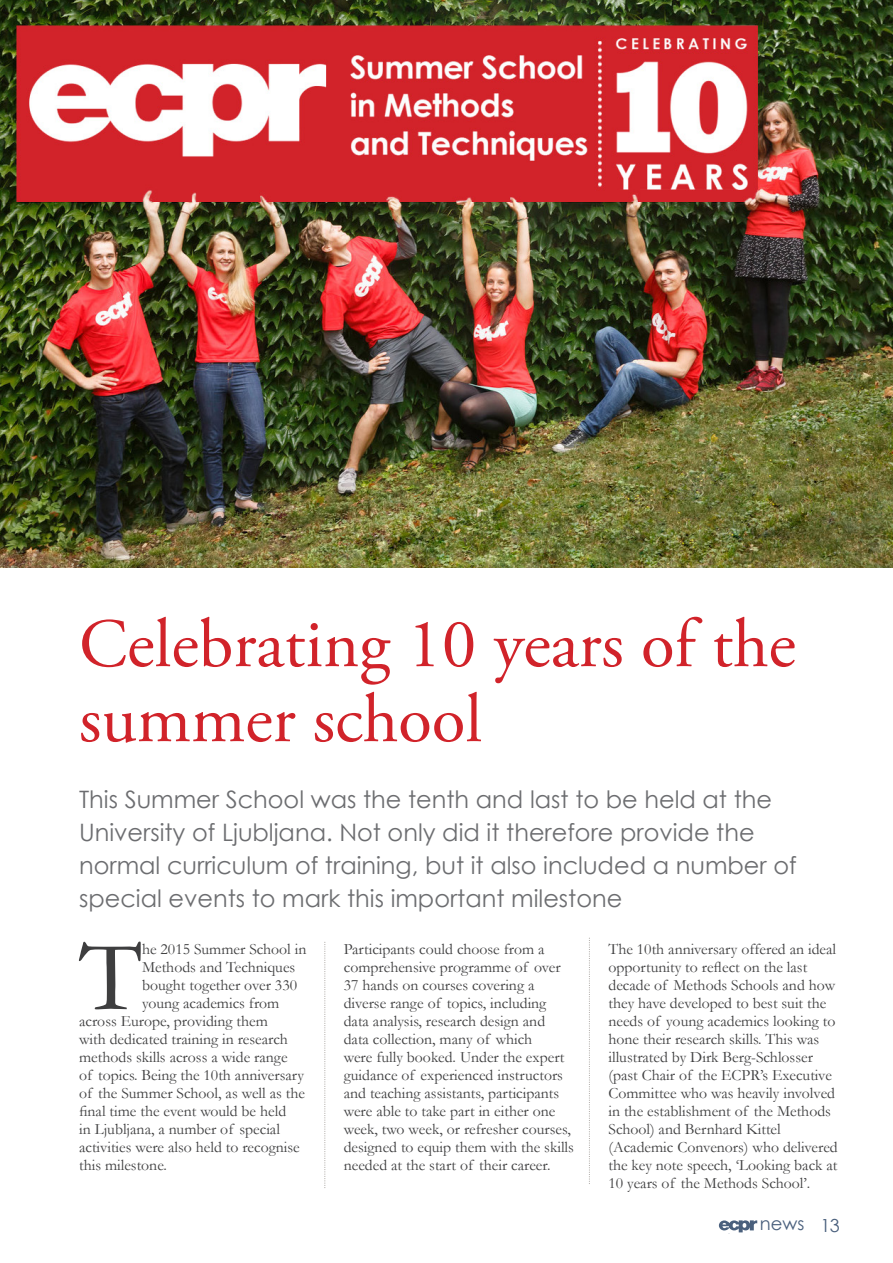
<style>
.page{position:relative;width:893px;height:1263px;background:#fff}
.page>*{position:absolute;margin:0;border:0;box-sizing:border-box;transform-origin:0 0}
.t1{font:102.3px "Garamond";color:#3e3e3f}
.t2{font:69px/75px "Adobe Garamond Pro";color:#d1232a}
.t3{font:24px/33px "Century Gothic";color:#6c6d70}
.t4{font:18px "Century Gothic";color:#4a607d}
.t5{font:15.75px/18px "Garamond";color:#3e3e3f}
</style>
<div class="page">
<svg style="left:719px;top:1220px;width:38px;height:12px"></svg>
<img style="left:0;top:0;width:893px;height:567px">
<svg style="left:324px;top:942px;width:1px;height:246px"></svg>
<svg style="left:589px;top:938px;width:1px;height:246px"></svg>
<h2 class="t2" style="left:79px;top:609px;width:718px">Celebrating 10 years of the summer school</h2>
<h3 class="t3" style="left:79px;top:782px;width:719px">This Summer School was the tenth and last to be held at the University of Ljubljana. Not only did it therefore provide the normal curriculum of training, but it also included a number of special events to mark this important milestone</h3>
<h1 class="t1" style="left:79px;top:907px;width:64px">T</h1>
<p class="t5" style="left:142px;top:940px;width:166px">he 2015 Summer School in</p>
<p class="t5" style="left:344px;top:940px;width:232px">Participants could choose from a comprehensive programme of over 37 hands on courses covering a diverse range of topics, including data analysis, research design and data collection, many of which<br>were fully booked. Under the expert guidance of experienced instructors and teaching assistants, participants were able to take part in either one week, two week, or refresher courses, designed to equip them with the skills needed at the start of their career.</p>
<p class="t5" style="left:608px;top:940px;width:231px">The 10th anniversary offered an ideal opportunity to reflect on the last decade of Methods Schools and how they have developed to best suit the needs of young academics looking to hone their research skills. This was illustrated by Dirk Berg-Schlosser (past Chair of the ECPR’s Executive Committee who was heavily involved in the establishment of the Methods School) and Bernhard Kittel (Academic Convenors) who delivered the key note speech, ‘Looking back at 10 years of the Methods School’.</p>
<p class="t5" style="left:142px;top:958px;width:155px">Methods and Techniques</p>
<p class="t5" style="left:142px;top:976px;width:157px">bought together over 330</p>
<p class="t5" style="left:142px;top:994px;width:139px">young academics from</p>
<p class="t5" style="left:79px;top:1012px;width:190px">across Europe, providing them</p>
<p class="t5" style="left:79px;top:1030px;width:210px">with dedicated training in research</p>
<p class="t5" style="left:79px;top:1048px;width:210px">methods skills across a wide range</p>
<p class="t5" style="left:79px;top:1066px;width:226px">of topics. Being the 10th anniversary</p>
<p class="t5" style="left:79px;top:1084px;width:227px">of the Summer School, as well as the</p>
<p class="t5" style="left:79px;top:1102px;width:209px">final time the event would be held</p>
<p class="t5" style="left:79px;top:1120px;width:202px">in Ljubljana, a number of special</p>
<p class="t5" style="left:79px;top:1138px;width:222px">activities were also held to recognise</p>
<p class="t5" style="left:79px;top:1156px;width:89px">this milestone.</p>
<p class="t4" style="left:760px;top:1211px;width:82px">news 13</p>
</div>
